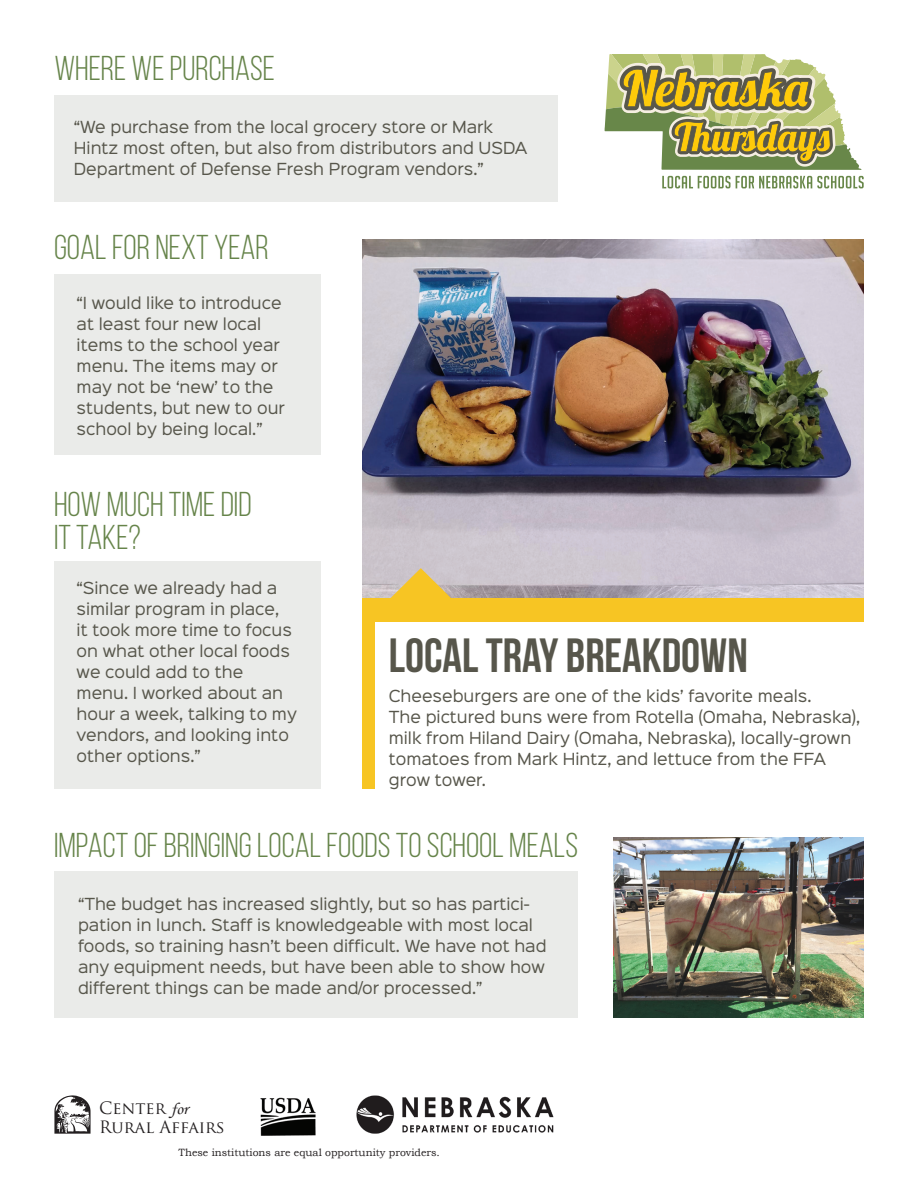
<style>
.page{position:relative;width:918px;height:1188px;background:#fff}
.page>*{position:absolute;margin:0;border:0;box-sizing:border-box;transform-origin:0 0}
.t1{font:48px "Bebas Neue";color:#57564b}
.t2{font:34.5px/32.4px "Bebas Neue";color:#66844a}
.t3{font:16.65px/20px "Trajan Pro";color:#231f20}
.t4{font:15px/21px "Sinkin Sans 400";color:#57564b}
.t5{font:10.5px "Bookman Old Style";color:#231f20}
.s1{font-family:"Monotype Corsiva"}
</style>
<div class="page">
<svg style="left:604px;top:54px;width:260px;height:134px"></svg>
<img style="left:356px;top:1095px;width:198px;height:39px">
<svg style="left:54px;top:1095px;width:37px;height:39px"></svg>
<img style="left:260px;top:1097px;width:56px;height:39px">
<img style="left:362px;top:239px;width:502px;height:359px">
<div style="left:54px;top:95px;width:504px;height:107px;background:#eaebe9"></div>
<div style="left:362px;top:598px;width:502px;height:23px;background:#f7c523"></div>
<div style="left:362px;top:615px;width:13px;height:173px;background:#f7c523"></div>
<div style="left:54px;top:274px;width:266px;height:181px;background:#eaebe9"></div>
<div style="left:54px;top:561px;width:266px;height:227px;background:#eaebe9"></div>
<div style="left:54px;top:872px;width:524px;height:146px;background:#eaebe9"></div>
<svg style="left:383px;top:568px;width:76px;height:30px;background:#dac286"></svg>
<img style="left:613px;top:837px;width:251px;height:181px">
<h2 class="t2" style="left:54px;top:52px;width:222px">WHERE WE PURCHASE</h2>
<p class="t4" style="left:74px;top:116px;width:455px">“We purchase from the local grocery store or Mark<br>Hintz most often, but also from distributors and USDA<br>Department of Defense Fresh Program vendors.”</p>
<h2 class="t2" style="left:54px;top:231px;width:216px">GOAL FOR NEXT YEAR</h2>
<p class="t4" style="left:77px;top:292px;width:210px">“I would like to introduce at least four new local items to the school year menu. The items may or may not be ‘new’ to the students, but new to our school by being local.”</p>
<h2 class="t2" style="left:54px;top:488px;width:199px">HOW MUCH TIME DID<br>IT TAKE?</h2>
<p class="t4" style="left:77px;top:576px;width:222px">“Since we already had a similar program in place,<br>it took more time to focus on what other local foods we could add to the menu. I worked about an hour a week, talking to my vendors, and looking into other options.”</p>
<h1 class="t1" style="left:389px;top:629px;width:361px">LOCAL TRAY BREAKDOWN</h1>
<p class="t4" style="left:389px;top:684px;width:473px">Cheeseburgers are one of the kids’ favorite meals.<br>The pictured buns were from Rotella (Omaha, Nebraska), milk from Hiland Dairy (Omaha, Nebraska), locally-grown tomatoes from Mark Hintz, and lettuce from the FFA grow tower.</p>
<h2 class="t2" style="left:54px;top:829px;width:526px">IMPACT OF BRINGING LOCAL FOODS TO SCHOOL MEALS</h2>
<p class="t4" style="left:78px;top:893px;width:470px">“The budget has increased slightly, but so has partici&shy;pation in lunch. Staff is knowledgeable with most local foods, so training hasn’t been difficult. We have not had any equipment needs, but have been able to show how different things can be made and/or processed.”</p>
<p class="t3" style="left:99px;top:1097px;width:127px">Center <span class="s1">for<br></span>Rural Affairs</p>
<p class="t5" style="left:179px;top:1146px;width:263px">These institutions are equal opportunity providers.</p>
</div>
